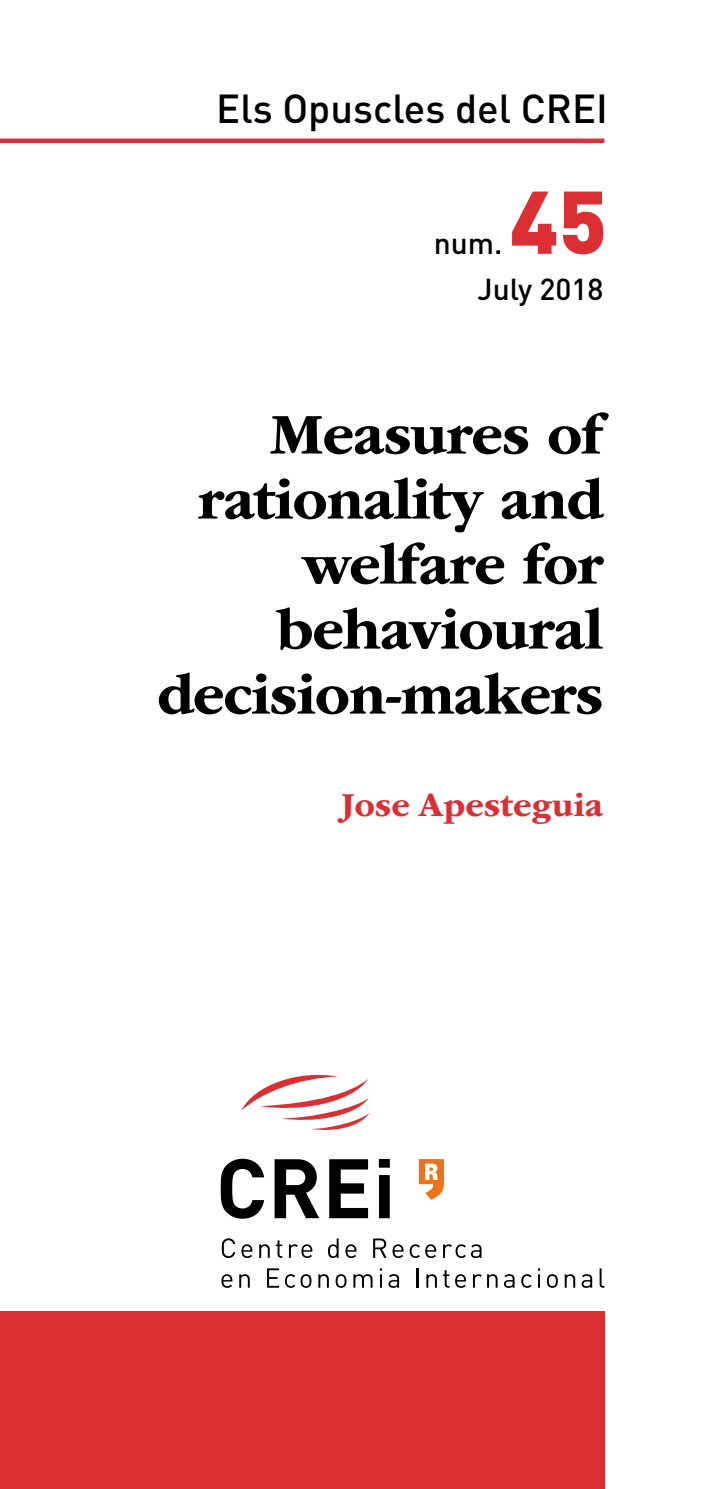
<style>
.page{position:relative;width:709px;height:1489px;background:#fff}
.page>*{position:absolute;margin:0;border:0;box-sizing:border-box;transform-origin:0 0}
.t1{font:900 87.5px "DIN";color:#dc2f34}
.t2{font:700 60px/65px "ITC Garamond Std";letter-spacing:-.02em;color:#000;text-align:right}
.t3{font:500 40px "DIN";color:#000}
.t4{font:700 35px "ITC Garamond Std";color:#dc2f34}
.t5{font:500 30px "DIN";color:#000}
</style>
<div class="page">
<div style="left:0;top:138px;width:604px;height:5px;background:#dc2f34"></div>
<div style="left:0;top:1311px;width:604px;height:177px;background:#dc2f34"></div>
<svg style="left:220px;top:1158px;width:44px;height:60px"></svg>
<svg style="left:274px;top:1159px;width:45px;height:59px"></svg>
<svg style="left:329px;top:1159px;width:39px;height:59px"></svg>
<svg style="left:379px;top:1158px;width:11px;height:60px"></svg>
<svg style="left:241px;top:1074px;width:129px;height:56px"></svg>
<svg style="left:419px;top:1159px;width:25px;height:40px"></svg>
<svg style="left:221px;top:1274px;width:11px;height:13px"></svg>
<svg style="left:239px;top:1274px;width:11px;height:13px"></svg>
<svg style="left:267px;top:1268px;width:12px;height:19px"></svg>
<svg style="left:285px;top:1274px;width:26px;height:13px"></svg>
<svg style="left:318px;top:1274px;width:11px;height:13px"></svg>
<svg style="left:335px;top:1274px;width:11px;height:13px"></svg>
<svg style="left:353px;top:1274px;width:19px;height:13px"></svg>
<svg style="left:380px;top:1268px;width:2px;height:19px"></svg>
<svg style="left:388px;top:1274px;width:11px;height:13px"></svg>
<svg style="left:416px;top:1268px;width:2px;height:19px"></svg>
<svg style="left:426px;top:1274px;width:11px;height:13px"></svg>
<svg style="left:443px;top:1270px;width:6px;height:17px"></svg>
<svg style="left:455px;top:1274px;width:11px;height:13px"></svg>
<svg style="left:473px;top:1274px;width:24px;height:13px"></svg>
<svg style="left:504px;top:1274px;width:10px;height:13px"></svg>
<svg style="left:521px;top:1274px;width:10px;height:13px"></svg>
<svg style="left:538px;top:1268px;width:2px;height:19px"></svg>
<svg style="left:547px;top:1274px;width:11px;height:13px"></svg>
<svg style="left:564px;top:1274px;width:11px;height:13px"></svg>
<svg style="left:581px;top:1274px;width:11px;height:13px"></svg>
<svg style="left:599px;top:1268px;width:5px;height:19px"></svg>
<svg style="left:222px;top:1238px;width:13px;height:19px"></svg>
<svg style="left:241px;top:1244px;width:11px;height:13px"></svg>
<svg style="left:259px;top:1244px;width:11px;height:13px"></svg>
<svg style="left:276px;top:1240px;width:6px;height:17px"></svg>
<svg style="left:289px;top:1244px;width:23px;height:13px"></svg>
<svg style="left:328px;top:1238px;width:10px;height:19px"></svg>
<svg style="left:345px;top:1244px;width:11px;height:13px"></svg>
<svg style="left:373px;top:1238px;width:13px;height:19px"></svg>
<svg style="left:392px;top:1244px;width:11px;height:13px"></svg>
<svg style="left:409px;top:1244px;width:27px;height:13px"></svg>
<svg style="left:443px;top:1244px;width:38px;height:13px"></svg>
<p class="t3" style="left:216px;top:83px;width:393px">Els Opuscles del CREI</p>
<h1 class="t1" style="left:510px;top:164px;width:99px">45</h1>
<p class="t5" style="left:477px;top:269px;width:127px">July 2018</p>
<p class="t5" style="left:434px;top:224px;width:70px">num.</p>
<p class="t2" style="left:157px;top:402px;width:448px">Measures of rationality and welfare for behavioural decision-makers</p>
<p class="t4" style="left:341px;top:784px;width:264px">Jose Apesteguia</p>
</div>
